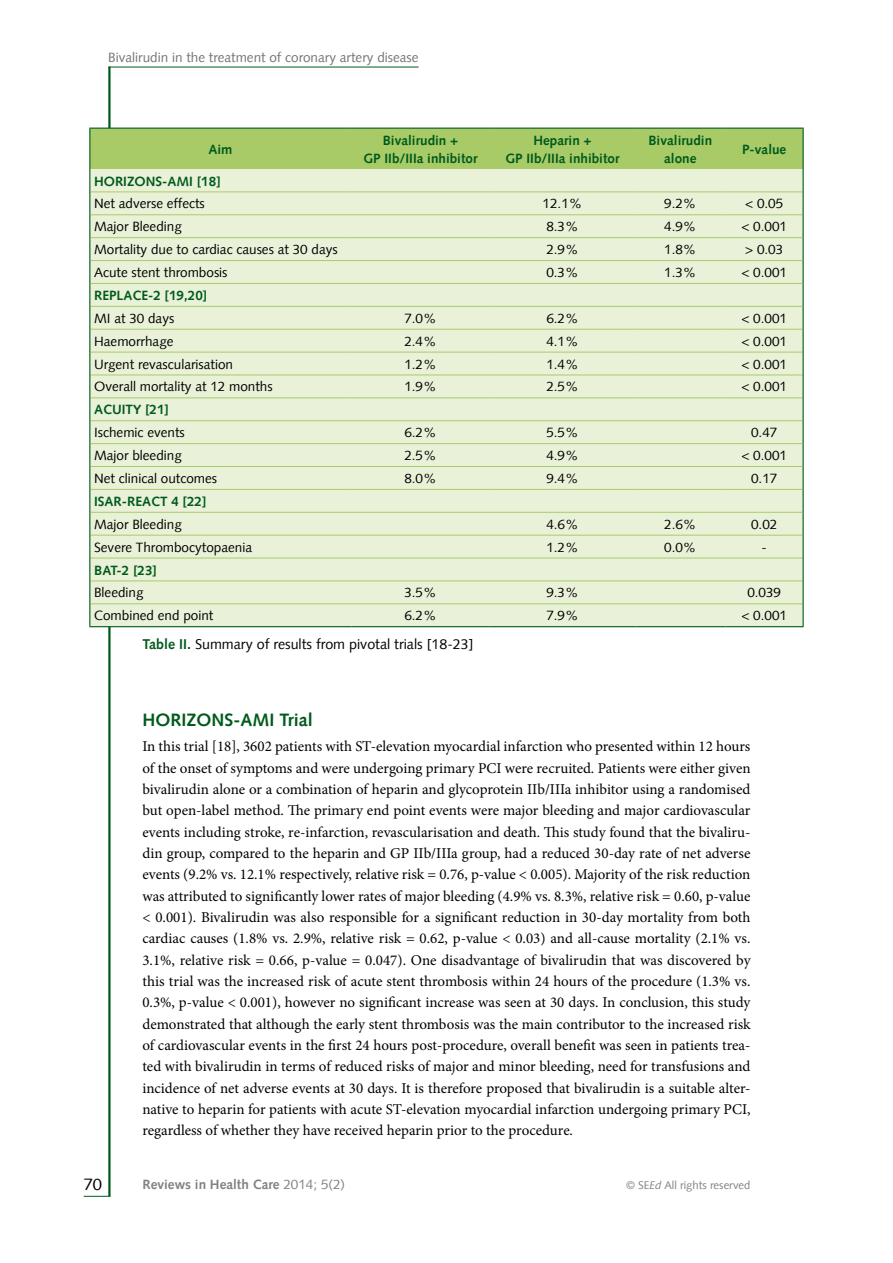
<style>
.page{position:relative;width:893px;height:1263px;background:#fff}
.page>*{position:absolute;margin:0;border:0;box-sizing:border-box;transform-origin:0 0}
.sottotitolo_2{font:700 18px "Syntax LT";color:#005a1c}
.t1{font:16.5px "Syntax LT";color:#000}
.testo{font:15px/21.3px "Minion Pro";color:#000;text-align:justify}
.t2{font:14.25px "Syntax LT";color:#000}
.t3{font:13.5px/23px "Syntax LT";color:#000}
.t4{font:700 13.5px/18px "Syntax LT";color:#005a1c;text-align:center}
.t5{font:13.5px "Syntax LT";color:#757378}
.t6{font:700 13.5px "Syntax LT";color:#818084}
.t7{font:11.25px "Syntax LT";color:#818084}
.s1{font-weight:700;color:#005a1c}
.s2{font-weight:400;color:#000}
.s3{font-weight:400}
.s4{font-style:italic}
</style>
<div class="page">
<svg style="left:84px;top:1196px;width:27px;height:1px"></svg>
<hr style="left:108px;top:67px;width:3px;height:1129px;background:#005a1c">
<hr style="left:108px;top:67px;width:311px;height:1px;background:#005a1c">
<hr style="left:725px;top:128px;width:79px;height:1px;background:#005a1c">
<hr style="left:89px;top:626px;width:262px;height:1px;background:#005a1c">
<hr style="left:351px;top:626px;width:139px;height:1px;background:#005a1c">
<hr style="left:490px;top:626px;width:145px;height:1px;background:#005a1c">
<hr style="left:635px;top:626px;width:90px;height:1px;background:#005a1c">
<hr style="left:725px;top:626px;width:79px;height:1px;background:#005a1c">
<svg style="left:89px;top:128px;width:714px;height:498px;background:#e0ecca"></svg>
<hr style="left:802px;top:129px;width:2px;height:40px;background:#005a1c">
<hr style="left:802px;top:169px;width:2px;height:23px;background:#005a1c">
<hr style="left:802px;top:192px;width:2px;height:23px;background:#005a1c">
<hr style="left:802px;top:215px;width:2px;height:23px;background:#005a1c">
<hr style="left:802px;top:238px;width:2px;height:23px;background:#005a1c">
<hr style="left:802px;top:261px;width:2px;height:22px;background:#005a1c">
<hr style="left:802px;top:283px;width:2px;height:23px;background:#005a1c">
<hr style="left:802px;top:306px;width:2px;height:23px;background:#005a1c">
<hr style="left:802px;top:329px;width:2px;height:23px;background:#005a1c">
<hr style="left:802px;top:352px;width:2px;height:23px;background:#005a1c">
<hr style="left:802px;top:375px;width:2px;height:23px;background:#005a1c">
<hr style="left:802px;top:398px;width:2px;height:23px;background:#005a1c">
<hr style="left:802px;top:421px;width:2px;height:23px;background:#005a1c">
<hr style="left:802px;top:444px;width:2px;height:22px;background:#005a1c">
<hr style="left:802px;top:466px;width:2px;height:23px;background:#005a1c">
<hr style="left:802px;top:489px;width:2px;height:23px;background:#005a1c">
<hr style="left:802px;top:512px;width:2px;height:23px;background:#005a1c">
<hr style="left:802px;top:535px;width:2px;height:23px;background:#005a1c">
<hr style="left:802px;top:558px;width:2px;height:23px;background:#005a1c">
<hr style="left:802px;top:581px;width:2px;height:23px;background:#005a1c">
<hr style="left:802px;top:604px;width:2px;height:22px;background:#005a1c">
<p class="t5" style="left:108px;top:50px;width:312px">Bivalirudin in the treatment of coronary artery disease</p>
<p class="t4" style="left:209px;top:140px;width:26px">Aim</p>
<p class="t4" style="left:363px;top:131px;width:116px">Bivalirudin +<br>GP IIb/IIIa inhibitor</p>
<p class="t4" style="left:505px;top:131px;width:116px">Heparin +<br>GP IIb/IIIa inhibitor</p>
<p class="t4" style="left:648px;top:131px;width:65px">Bivalirudin alone</p>
<p class="t4" style="left:742px;top:140px;width:46px">P-value</p>
<p class="t3" style="left:94px;top:169px;width:128px"><span class="s1">HORIZONS-AMI [18]<br></span>Net adverse effects</p>
<p class="t3" style="left:543px;top:192px;width:41px">12.1%</p>
<p class="t3" style="left:664px;top:192px;width:34px">9.2%</p>
<p class="t3" style="left:745px;top:192px;width:40px">&lt; 0.05</p>
<p class="t3" style="left:94px;top:215px;width:89px">Major Bleeding</p>
<p class="t3" style="left:546px;top:215px;width:34px">8.3%</p>
<p class="t3" style="left:664px;top:215px;width:34px">4.9%</p>
<p class="t3" style="left:741px;top:215px;width:47px">&lt; 0.001</p>
<p class="t3" style="left:94px;top:238px;width:245px">Mortality due to cardiac causes at 30 days</p>
<p class="t3" style="left:546px;top:238px;width:34px">2.9%</p>
<p class="t3" style="left:664px;top:238px;width:34px">1.8%</p>
<p class="t3" style="left:745px;top:238px;width:40px">&gt; 0.03</p>
<p class="t3" style="left:94px;top:261px;width:135px">Acute stent thrombosis</p>
<p class="t3" style="left:546px;top:261px;width:34px">0.3%</p>
<p class="t3" style="left:664px;top:261px;width:34px">1.3%</p>
<p class="t3" style="left:741px;top:261px;width:47px">&lt; 0.001</p>
<p class="t4" style="left:94px;top:284px;width:115px;line-height:23px;text-align:left">REPLACE-2 [19,20]<br><span class="s2">MI at 30 days</span></p>
<p class="t3" style="left:404px;top:307px;width:34px">7.0%</p>
<p class="t3" style="left:546px;top:307px;width:34px">6.2%</p>
<p class="t3" style="left:741px;top:307px;width:47px">&lt; 0.001</p>
<p class="t3" style="left:94px;top:330px;width:81px">Haemorrhage</p>
<p class="t3" style="left:404px;top:330px;width:34px">2.4%</p>
<p class="t3" style="left:546px;top:330px;width:34px">4.1%</p>
<p class="t3" style="left:741px;top:330px;width:47px">&lt; 0.001</p>
<p class="t3" style="left:94px;top:352px;width:141px">Urgent revascularisation</p>
<p class="t3" style="left:404px;top:352px;width:34px">1.2%</p>
<p class="t3" style="left:546px;top:352px;width:34px">1.4%</p>
<p class="t3" style="left:741px;top:352px;width:47px">&lt; 0.001</p>
<p class="t3" style="left:94px;top:375px;width:180px">Overall mortality at 12 months</p>
<p class="t3" style="left:404px;top:375px;width:34px">1.9%</p>
<p class="t3" style="left:546px;top:375px;width:34px">2.5%</p>
<p class="t3" style="left:741px;top:375px;width:47px">&lt; 0.001</p>
<p class="t3" style="left:94px;top:398px;width:92px"><span class="s1">ACUITY [21]<br></span>Ischemic events</p>
<p class="t3" style="left:404px;top:421px;width:34px">6.2%</p>
<p class="t3" style="left:546px;top:421px;width:34px">5.5%</p>
<p class="t3" style="left:751px;top:421px;width:28px">0.47</p>
<p class="t3" style="left:94px;top:444px;width:89px">Major bleeding</p>
<p class="t3" style="left:404px;top:444px;width:34px">2.5%</p>
<p class="t3" style="left:546px;top:444px;width:34px">4.9%</p>
<p class="t3" style="left:741px;top:444px;width:47px">&lt; 0.001</p>
<p class="t3" style="left:94px;top:467px;width:124px">Net clinical outcomes</p>
<p class="t3" style="left:404px;top:467px;width:34px">8.0%</p>
<p class="t3" style="left:546px;top:467px;width:34px">9.4%</p>
<p class="t3" style="left:751px;top:467px;width:28px">0.17</p>
<p class="t4" style="left:94px;top:490px;width:114px;line-height:23px;text-align:left">ISAR-REACT 4 [22]<br><span class="s2">Major Bleeding</span></p>
<p class="t3" style="left:546px;top:513px;width:34px">4.6%</p>
<p class="t3" style="left:664px;top:513px;width:34px">2.6%</p>
<p class="t3" style="left:751px;top:513px;width:28px">0.02</p>
<p class="t3" style="left:94px;top:536px;width:160px">Severe Thrombocytopaenia</p>
<p class="t3" style="left:546px;top:536px;width:34px">1.2%</p>
<p class="t3" style="left:664px;top:536px;width:34px">0.0%</p>
<p class="t3" style="left:762px;top:536px;width:7px">-</p>
<p class="t4" style="left:94px;top:558px;width:65px;line-height:23px;text-align:left">BAT-2 [23]<br><span class="s2">Bleeding</span></p>
<p class="t3" style="left:404px;top:581px;width:34px">3.5%</p>
<p class="t3" style="left:546px;top:581px;width:34px">9.3%</p>
<p class="t3" style="left:747px;top:581px;width:35px">0.039</p>
<p class="t3" style="left:94px;top:604px;width:121px">Combined end point</p>
<p class="t3" style="left:404px;top:604px;width:34px">6.2%</p>
<p class="t3" style="left:546px;top:604px;width:34px">7.9%</p>
<p class="t3" style="left:741px;top:604px;width:47px">&lt; 0.001</p>
<p class="t2" style="left:142px;top:635px;width:332px"><span class="s1">Table II.</span> Summary of results from pivotal trials [18-23]</p>
<p class="sottotitolo_2" style="left:142px;top:709px;width:172px">HORIZONS-AMI Trial</p>
<p class="testo" style="left:142px;top:736px;width:610px">In this trial [18], 3602 patients with ST-elevation myocardial infarction who presented within 12 hours of the onset of symptoms and were undergoing primary PCI were recruited. Patients were either given bivalirudin alone or a combination of heparin and glycoprotein IIb/IIIa inhibitor using a randomised but open-label method. The primary end point events were major bleeding and major cardiovascular events including stroke, re-infarction, revascularisation and death. This study found that the bivaliru&shy;din group, compared to the heparin and GP IIb/IIIa group, had a reduced 30-day rate of net adverse events (9.2% vs. 12.1% respectively, relative risk = 0.76, p-value &lt; 0.005). Majority of the risk reduction was attributed to significantly lower rates of major bleeding (4.9% vs. 8.3%, relative risk = 0.60, p-value &lt; 0.001). Bivalirudin was also responsible for a significant reduction in 30-day mortality from both cardiac causes (1.8% vs. 2.9%, relative risk = 0.62, p-value &lt; 0.03) and all-cause mortality (2.1% vs.<br>3.1%, relative risk = 0.66, p-value = 0.047). One disadvantage of bivalirudin that was discovered by this trial was the increased risk of acute stent thrombosis within 24 hours of the procedure (1.3% vs.<br>0.3%, p-value &lt; 0.001), however no significant increase was seen at 30 days. In conclusion, this study demonstrated that although the early stent thrombosis was the main contributor to the increased risk of cardiovascular events in the first 24 hours post-procedure, overall benefit was seen in patients trea&shy;ted with bivalirudin in terms of reduced risks of major and minor bleeding, need for transfusions and incidence of net adverse events at 30 days. It is therefore proposed that bivalirudin is a suitable alter&shy;native to heparin for patients with acute ST-elevation myocardial infarction undergoing primary PCI, regardless of whether they have received heparin prior to the procedure.</p>
<p class="t1" style="left:84px;top:1174px;width:20px">70</p>
<p class="t6" style="left:142px;top:1176px;width:204px">Reviews in Health Care <span class="s3">2014; 5(2)</span></p>
<p class="t7" style="left:626px;top:1178px;width:126px">© SE<span class="s4">Ed</span> All rights reserved</p>
</div>
